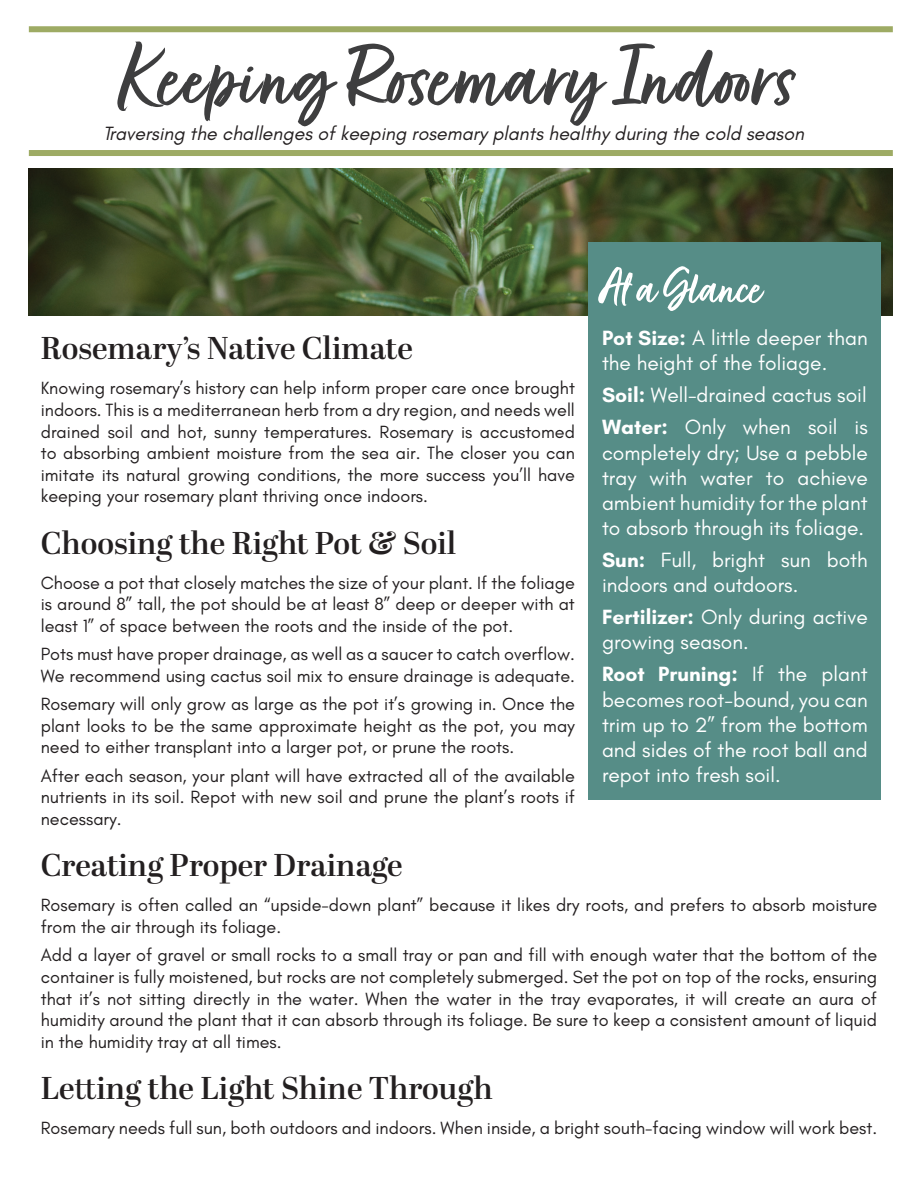
<style>
.page{position:relative;width:918px;height:1188px;background:#fff}
.page>*{position:absolute;margin:0;border:0;box-sizing:border-box;transform-origin:0 0}
.t1{font:99px "Fave Script Bold Pro";letter-spacing:.02em;color:#3e3e3f}
.t2{font:54px "Fave Script Bold Pro";color:#fff}
.t3{font:600 31.5px "Abril Display";color:#231f20}
.t4{font:21px/25.2px "Glacial Indifference";color:#fff}
.t5{font:italic 19.5px "Glacial Indifference";color:#231f20}
.t6{font:18px/21.6px "Glacial Indifference";color:#231f20;text-align:justify}
.s1{font-weight:700}
.s2{font-family:"Playfair Display";font-weight:700}
</style>
<div class="page">
<div style="left:29px;top:26px;width:864px;height:6px;background:#9eab64"></div>
<div style="left:29px;top:150px;width:864px;height:6px;background:#9eab64"></div>
<img style="left:29px;top:169px;width:864px;height:146px">
<div style="left:589px;top:242px;width:292px;height:558px;background:#568d87"></div>
<h1 class="t1" style="left:125px;top:24px;width:674px">Keeping Rosemary Indoors</h1>
<p class="t5" style="left:103px;top:123px;width:703px">Traversing the challenges of keeping rosemary plants healthy during the cold season</p>
<h2 class="t2" style="left:602px;top:259px;width:162px">At a Glance</h2>
<p class="t4" style="left:602px;top:326px;width:267px"><span class="s1">Pot Size:</span> A little deeper than the height of the foliage.</p>
<p class="t4" style="left:602px;top:380px;width:267px;line-height:32px"><span class="s1">Soil:</span> Well-drained cactus soil<br><span class="s1">Water:</span> Only when soil is</p>
<p class="t4" style="left:602px;top:440px;width:267px;text-align:justify">completely dry; Use a pebble tray with water to achieve ambient humidity for the plant to absorb through its foliage.</p>
<p class="t4" style="left:602px;top:548px;width:267px"><span class="s1">Sun:</span> Full, bright sun both indoors and outdoors.</p>
<p class="t4" style="left:602px;top:605px;width:267px"><span class="s1">Fertilizer:</span> Only during active growing season.</p>
<p class="t4" style="left:602px;top:662px;width:267px;text-align:justify"><span class="s1">Root Pruning:</span> If the plant becomes root-bound, you can trim up to 2” from the bottom and sides of the root ball and repot into fresh soil.</p>
<h3 class="t3" style="left:41px;top:327px;width:374px">Rosemary’s Native Climate</h3>
<p class="t6" style="left:41px;top:378px;width:536px">Knowing rosemary’s history can help inform proper care once brought indoors. This is a mediterranean herb from a dry region, and needs well drained soil and hot, sunny temperatures. Rosemary is accustomed to absorbing ambient moisture from the sea air. The closer you can imitate its natural growing conditions, the more success you’ll have keeping your rosemary plant thriving once indoors.</p>
<h3 class="t3" style="left:41px;top:521px;width:417px">Choosing the Right Pot <span class="s2">&amp;</span> Soil</h3>
<p class="t6" style="left:41px;top:572px;width:536px">Choose a pot that closely matches the size of your plant. If the foliage is around 8” tall, the pot should be at least 8” deep or deeper with at least 1” of space between the roots and the inside of the pot.</p>
<p class="t6" style="left:41px;top:644px;width:536px">Pots must have proper drainage, as well as a saucer to catch overflow.<br>We recommend using cactus soil mix to ensure drainage is adequate.</p>
<p class="t6" style="left:41px;top:694px;width:536px">Rosemary will only grow as large as the pot it’s growing in. Once the plant looks to be the same approximate height as the pot, you may need to either transplant into a larger pot, or prune the roots.</p>
<p class="t6" style="left:41px;top:765px;width:536px">After each season, your plant will have extracted all of the available nutrients in its soil. Repot with new soil and prune the plant’s roots if necessary.</p>
<h3 class="t3" style="left:41px;top:844px;width:363px">Creating Proper Drainage</h3>
<p class="t6" style="left:41px;top:895px;width:838px">Rosemary is often called an “upside-down plant” because it likes dry roots, and prefers to absorb moisture from the air through its foliage.</p>
<p class="t6" style="left:41px;top:945px;width:838px">Add a layer of gravel or small rocks to a small tray or pan and fill with enough water that the bottom of the container is fully moistened, but rocks are not completely submerged. Set the pot on top of the rocks, ensuring that it’s not sitting directly in the water. When the water in the tray evaporates, it will create an aura of humidity around the plant that it can absorb through its foliage. Be sure to keep a consistent amount of liquid in the humidity tray at all times.</p>
<h3 class="t3" style="left:41px;top:1066px;width:453px">Letting the Light Shine Through</h3>
<p class="t6" style="left:41px;top:1118px;width:838px">Rosemary needs full sun, both outdoors and indoors. When inside, a bright south-facing window will work best.</p>
</div>
